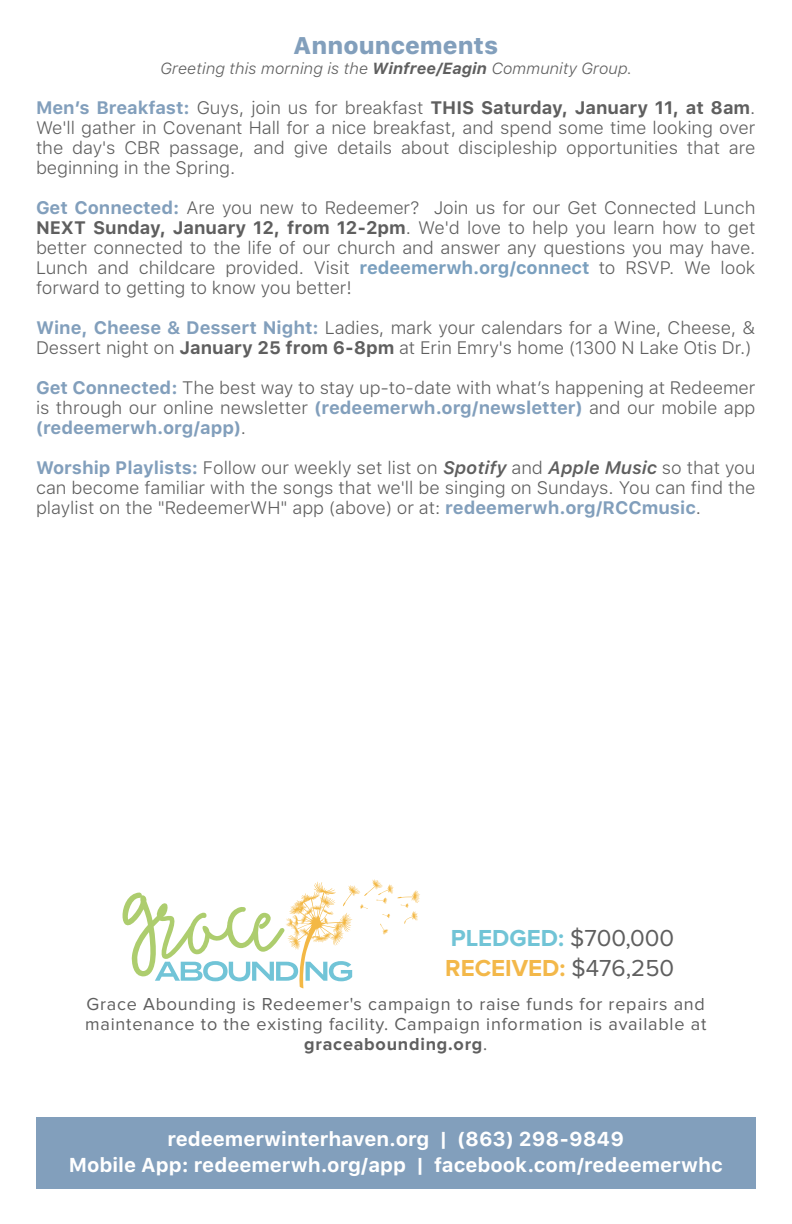
<style>
.page{position:relative;width:792px;height:1224px;background:#fff}
.page>*{position:absolute;margin:0;border:0;box-sizing:border-box;transform-origin:0 0}
.t1{font:24px/30px "Proxima Nova";color:#5f5f5f}
.t2{font:800 24px "SFUI Text";color:#829fbc}
.t3{font:700 20px/26px "SFUI Text";color:#fff;text-align:center}
.t4{font:300 18px/20px "SFUI Text";color:#5f5f5f;text-align:justify}
.t5{font:18px/20px "Proxima Nova";letter-spacing:.045em;color:#5f5f5f;text-align:center}
.t6{font:italic 300 16px "SFUI Text";color:#5f5f5f}
.s1{font-weight:700}
.s2{font-weight:700;color:#829fbc}
.s3{font-weight:700;color:#7a9fbe}
.s4{font-weight:600;font-style:italic}
.s5{font-weight:700;color:#71c4d6}
.s6{font-weight:700;color:#f3b84a}
</style>
<div class="page">
<div style="left:36px;top:1117px;width:720px;height:72px;background:#829fbc"></div>
<svg style="left:122px;top:879px;width:298px;height:109px"></svg>
<h1 class="t2" style="left:293px;top:31px;width:206px">Announcements</h1>
<p class="t6" style="left:160px;top:59px;width:473px">Greeting this morning is the <span class="s1">Winfree/Eagin</span> Community Group.</p>
<p class="t4" style="left:36px;top:98px;width:721px"><span class="s2">Men’s Breakfast:</span> Guys, join us for breakfast <span class="s1">THIS Saturday, January 11, at 8am</span>.<br>We'll gather in Covenant Hall for a nice breakfast, and spend some time looking over the day's CBR passage, and give details about discipleship opportunities that are beginning in the Spring.</p>
<p class="t4" style="left:36px;top:198px;width:721px"><span class="s2">Get Connected:</span> Are you new to Redeemer? Join us for our Get Connected Lunch <span class="s1">NEXT Sunday, January 12, from 12-2pm</span>. We'd love to help you learn how to get better connected to the life of our church and answer any questions you may have.<br>Lunch and childcare provided. Visit <span class="s3">redeemerwh.org/connect</span> to RSVP. We look forward to getting to know you better!</p>
<p class="t4" style="left:36px;top:318px;width:721px"><span class="s2">Wine, Cheese &amp; Dessert Night:</span> Ladies, mark your calendars for a Wine, Cheese, &amp;<br>Dessert night on <span class="s1">January 25 from 6-8pm</span> at Erin Emry's home (1300 N Lake Otis Dr.)</p>
<p class="t4" style="left:36px;top:378px;width:721px"><span class="s2">Get Connected:</span> The best way to stay up-to-date with what’s happening at Redeemer is through our online newsletter <span class="s2">(redeemerwh.org/newsletter)</span> and our mobile app <span class="s2">(redeemerwh.org/app)</span>.</p>
<p class="t4" style="left:36px;top:458px;width:721px"><span class="s2">Worship Playlists:</span> Follow our weekly set list on <span class="s4">Spotify</span> and <span class="s4">Apple Music</span> so that you can become familiar with the songs that we'll be singing on Sundays. You can find the playlist on the "RedeemerWH" app (above) or at: <span class="s2">redeemerwh.org/RCCmusic</span>.</p>
<h1 class="t1" style="left:445px;top:924px;width:231px"><span class="s5">PLEDGED:</span> $700,000<br><span class="s6">RECEIVED:</span> $476,250</h1>
<p class="t5" style="left:85px;top:995px;width:623px">Grace Abounding is Redeemer's campaign to raise funds for repairs and maintenance to the existing facility. Campaign information is available at <span class="s1">graceabounding.org</span>.</p>
<p class="t3" style="left:69px;top:1126px;width:656px">redeemerwinterhaven.org | (863) 298-9849<br>Mobile App: redeemerwh.org/app | facebook.com/redeemerwhc</p>
</div>
